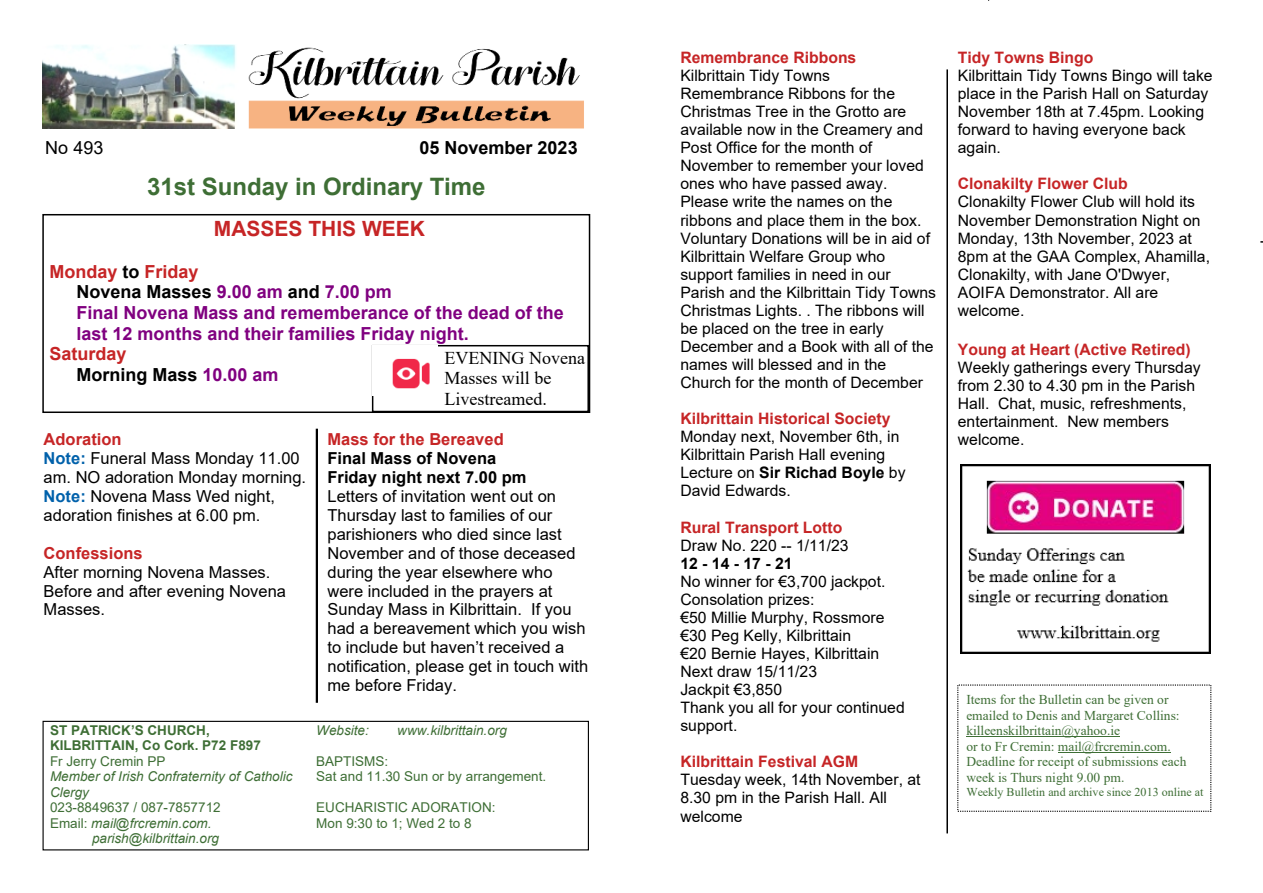
<style>
.page{position:relative;width:1263px;height:893px;background:#fff}
.page>*{position:absolute;margin:0;border:0;box-sizing:border-box;transform-origin:0 0}
.t1{font:700 24px "Arial";color:#3e6e35}
.t2{font:700 21px "Arial";color:#c62526}
.t3{font:700 18px/20.7px "Arial";color:#800080}
.t4{font:700 18px/20.7px "Arial";color:#000}
.t5{font:18px/20.7px "Times New Roman";color:#000}
.t6{font:18px "Arial";color:#000}
.t7{font:16.5px/18.9px "Arial";color:#000}
.t8{font:700 16.5px/18.9px "Arial";color:#000}
.t9{font:700 16.5px "Arial";color:#c62526}
.t10{font:15.75px/18px "Arial";color:#000}
.t11{font:700 15.75px "Arial";color:#c62526}
.t12{font:700 15.75px "Arial";color:#000}
.t13{font:13.5px/15.5px "Times New Roman";color:#3e6e35}
.t14{font:13.5px/15.5px "Arial";color:#3e6e35}
.t15{font:italic 13.5px/15.5px "Arial";color:#3e6e35}
.t16{font:700 13.5px/15.5px "Arial";color:#3e6e35}
.t17{font:12px "Times New Roman";color:#3e6e35}
.s1{color:#c62526}
.s2{color:#000}
.s3{color:#800080}
.s4{font-weight:700;color:#c62526}
.s5{font-weight:700;color:#0061ab}
.s6{font-style:normal}
.s7{font-weight:700}
</style>
<div class="page">
<div style="left:43px;top:721px;width:546px;height:129px;border:1px solid #000"></div>
<hr style="left:316px;top:429px;width:2px;height:274px;background:#000">
<img style="left:43px;top:44px;width:541px;height:85px">
<div style="left:42px;top:214px;width:548px;height:199px;border:2px solid #000"></div>
<div style="left:372px;top:345px;width:217px;height:67px;border:2px solid #000"></div>
<img style="left:373px;top:346px;width:64px;height:49px">
<hr style="left:946px;top:69px;width:2px;height:764px;background:#000">
<img style="left:961px;top:465px;width:250px;height:188px">
<hr style="left:966px;top:736px;width:154px;height:1px;background:#3e6e35">
<hr style="left:1058px;top:752px;width:113px;height:1px;background:#3e6e35">
<p class="t6" style="left:45px;top:141px;width:60px">No 493</p>
<p class="t4" style="left:419px;top:139px;width:160px">05 November 2023</p>
<h1 class="t1" style="left:147px;top:178px;width:340px">31st Sunday in Ordinary Time</h1>
<h2 class="t2" style="left:214px;top:220px;width:213px">MASSES THIS WEEK</h2>
<p class="t3" style="left:76px;top:263px;width:489px;text-indent:-27px"><span class="s1">Monday</span> <span class="s2">to</span> <span class="s1">Friday<br></span><span class="s2">Novena Masses</span> 9.00 am <span class="s2">and</span> 7.00 pm<br>Final Novena Mass and rememberance of the dead of the last 12 months and their families Friday night.</p>
<p class="t4" style="left:76px;top:345px;width:204px;text-indent:-27px"><span class="s1">Saturday<br></span>Morning Mass <span class="s3">10.00 am</span></p>
<p class="t5" style="left:444px;top:349px;width:142px">EVENING Novena<br>Masses will be<br>Livestreamed.</p>
<p class="t7" style="left:44px;top:431px;width:264px"><span class="s4">Adoration<br></span><span class="s5">Note:</span> Funeral Mass Monday 11.00 am. NO adoration Monday morning.<br><span class="s5">Note:</span> Novena Mass Wed night, adoration finishes at 6.00 pm.</p>
<p class="t9" style="left:44px;top:547px;width:101px">Confessions</p>
<p class="t7" style="left:44px;top:564px;width:244px">After morning Novena Masses.<br>Before and after evening Novena<br>Masses.</p>
<p class="t16" style="left:50px;top:724px;width:212px">ST PATRICK’S CHURCH,<br>KILBRITTAIN, Co Cork. P72 F897</p>
<p class="t14" style="left:50px;top:755px;width:117px">Fr Jerry Cremin PP</p>
<p class="t15" style="left:50px;top:770px;width:244px">Member of Irish Confraternity of Catholic<br>Clergy</p>
<p class="t14" style="left:50px;top:801px;width:172px">023-8849637 / 087-7857712</p>
<p class="t15" style="left:50px;top:816px;width:163px"><span class="s6">Email:</span> mail@frcremin.com.</p>
<p class="t15" style="left:92px;top:832px;width:129px">parish@kilbrittain.org</p>
<p class="t9" style="left:327px;top:433px;width:178px">Mass for the Bereaved</p>
<p class="t8" style="left:327px;top:450px;width:201px">Final Mass of Novena<br>Friday night next 7.00 pm</p>
<p class="t7" style="left:327px;top:488px;width:262px">Letters of invitation went out on<br>Thursday last to families of our parishioners who died since last<br>November and of those deceased during the year elsewhere who were included in the prayers at<br>Sunday Mass in Kilbrittain. If you had a bereavement which you wish to include but haven’t received a notification, please get in touch with me before Friday.</p>
<p class="t15" style="left:316px;top:724px;width:54px">Website:</p>
<p class="t15" style="left:397px;top:724px;width:111px">www.kilbrittain.org</p>
<p class="t14" style="left:316px;top:755px;width:231px">BAPTISMS:<br>Sat and 11.30 Sun or by arrangement.</p>
<p class="t14" style="left:316px;top:801px;width:181px">EUCHARISTIC ADORATION:<br>Mon 9:30 to 1; Wed 2 to 8</p>
<p class="t11" style="left:680px;top:51px;width:177px">Remembrance Ribbons</p>
<p class="t10" style="left:680px;top:68px;width:257px">Kilbrittain Tidy Towns<br>Remembrance Ribbons for the<br>Christmas Tree in the Grotto are available now in the Creamery and<br>Post Office for the month of<br>November to remember your loved ones who have passed away.<br>Please write the names on the ribbons and place them in the box.<br>Voluntary Donations will be in aid of<br>Kilbrittain Welfare Group who support families in need in our<br>Parish and the Kilbrittain Tidy Towns<br>Christmas Lights. . The ribbons will be placed on the tree in early<br>December and a Book with all of the names will blessed and in the<br>Church for the month of December</p>
<p class="t11" style="left:680px;top:413px;width:212px">Kilbrittain Historical Society</p>
<p class="t10" style="left:680px;top:429px;width:227px">Monday next, November 6th, in<br>Kilbrittain Parish Hall evening<br>Lecture on <span class="s7">Sir Richad Boyle</span> by<br>David Edwards.</p>
<p class="t11" style="left:680px;top:521px;width:163px">Rural Transport Lotto</p>
<p class="t10" style="left:680px;top:537px;width:170px">Draw No. 220 -- 1/11/23</p>
<p class="t12" style="left:680px;top:557px;width:114px">12 - 14 - 17 - 21</p>
<p class="t10" style="left:680px;top:574px;width:226px">No winner for €3,700 jackpot.<br>Consolation prizes:<br>€50 Millie Murphy, Rossmore €30 Peg Kelly, Kilbrittain<br>€20 Bernie Hayes, Kilbrittain<br>Next draw 15/11/23<br>Jackpit €3,850<br>Thank you all for your continued support.</p>
<p class="t11" style="left:680px;top:756px;width:179px">Kilbrittain Festival AGM</p>
<p class="t10" style="left:680px;top:772px;width:242px">Tuesday week, 14th November, at<br>8.30 pm in the Parish Hall. All welcome</p>
<p class="t11" style="left:958px;top:51px;width:137px">Tidy Towns Bingo</p>
<p class="t10" style="left:958px;top:68px;width:256px">Kilbrittain Tidy Towns Bingo will take place in the Parish Hall on Saturday<br>November 18th at 7.45pm. Looking forward to having everyone back again.</p>
<p class="t11" style="left:958px;top:178px;width:171px">Clonakilty Flower Club</p>
<p class="t10" style="left:958px;top:194px;width:254px">Clonakilty Flower Club will hold its<br>November Demonstration Night on<br>Monday, 13th November, 2023 at<br>8pm at the GAA Complex, Ahamilla,<br>Clonakilty, with Jane O'Dwyer,<br>AOIFA Demonstrator. All are welcome.</p>
<p class="t11" style="left:958px;top:343px;width:234px">Young at Heart (Active Retired)</p>
<p class="t10" style="left:958px;top:359px;width:244px">Weekly gatherings every Thursday from 2.30 to 4.30 pm in the Parish<br>Hall. Chat, music, refreshments, entertainment. New members welcome.</p>
<p class="t13" style="left:966px;top:693px;width:222px">Items for the Bulletin can be given or emailed to Denis and Margaret Collins: killeenskilbrittain@yahoo.ie<br>or to Fr Cremin: mail@frcremin.com.<br>Deadline for receipt of submissions each week is Thurs night 9.00 pm.</p>
<p class="t17" style="left:966px;top:788px;width:239px">Weekly Bulletin and archive since 2013 online at</p>
</div>
